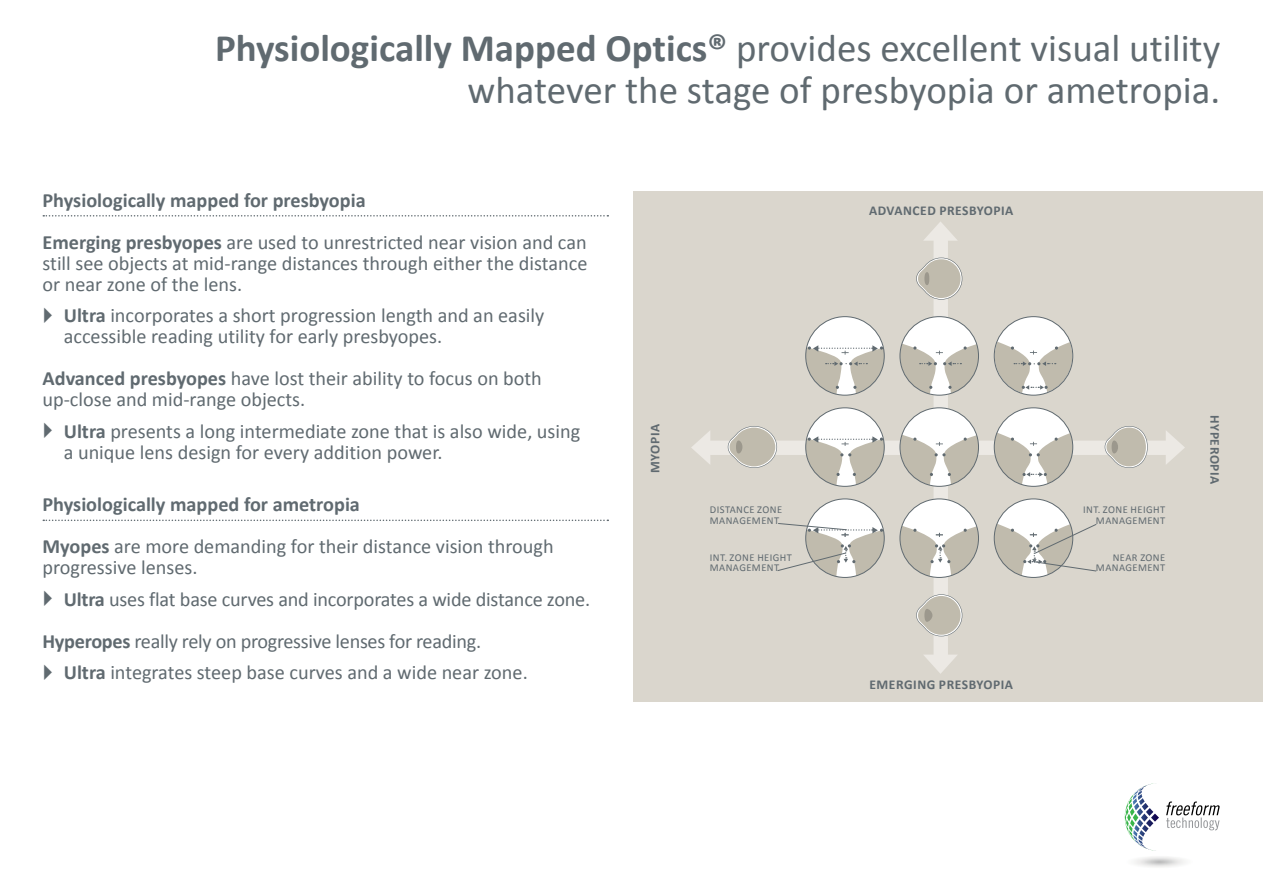
<style>
.page{position:relative;width:1263px;height:893px;background:#fff}
.page>*{position:absolute;margin:0;border:0;box-sizing:border-box;transform-origin:0 0}
.t1{font:39px/42px "Calibri";color:#606a70;text-align:right}
.t2{font:20.25px/21px "Calibri";color:#606a70}
.t3{font:700 20.25px/42px "Calibri";color:#606a70}
.t4{font:700 13.5px "Calibri";letter-spacing:.04em;color:#606a70}
.t5{font:10.5px/10.5px "Calibri";letter-spacing:.04em;color:#606a70}
.s1{font-weight:700}
.s2{font-weight:400}
</style>
<div class="page">
<svg style="left:1125px;top:783px;width:34px;height:68px"></svg>
<svg style="left:1166px;top:801px;width:53px;height:29px"></svg>
<div style="left:634px;top:191px;width:629px;height:511px;background:#dad6cd"></div>
<div style="left:933px;top:240px;width:15px;height:421px;background:#ece9e4"></div>
<svg style="left:924px;top:655px;width:33px;height:19px"></svg>
<svg style="left:924px;top:222px;width:33px;height:19px"></svg>
<div style="left:704px;top:441px;width:466px;height:14px;background:#ece9e4"></div>
<svg style="left:691px;top:431px;width:19px;height:33px"></svg>
<svg style="left:1166px;top:431px;width:19px;height:33px"></svg>
<div style="left:994px;top:499px;width:79px;height:78px;background:#fff;border-radius:50%"></div>
<div style="left:900px;top:499px;width:78px;height:78px;background:#fff;border-radius:50%"></div>
<div style="left:806px;top:499px;width:78px;height:78px;background:#fff;border-radius:50%"></div>
<div style="left:994px;top:408px;width:79px;height:78px;background:#fff;border-radius:50%"></div>
<div style="left:900px;top:408px;width:78px;height:78px;background:#fff;border-radius:50%"></div>
<div style="left:806px;top:408px;width:78px;height:78px;background:#fff;border-radius:50%"></div>
<div style="left:994px;top:317px;width:79px;height:78px;background:#fff;border-radius:50%"></div>
<div style="left:900px;top:317px;width:78px;height:78px;background:#fff;border-radius:50%"></div>
<div style="left:806px;top:317px;width:78px;height:78px;background:#fff;border-radius:50%"></div>
<svg style="left:994px;top:433px;width:79px;height:52px"></svg>
<svg style="left:900px;top:435px;width:78px;height:50px"></svg>
<svg style="left:806px;top:436px;width:78px;height:49px"></svg>
<svg style="left:901px;top:344px;width:77px;height:50px"></svg>
<svg style="left:995px;top:342px;width:77px;height:51px"></svg>
<svg style="left:807px;top:345px;width:76px;height:49px"></svg>
<svg style="left:916px;top:594px;width:46px;height:42px"></svg>
<svg style="left:1105px;top:426px;width:43px;height:42px"></svg>
<svg style="left:728px;top:426px;width:49px;height:42px"></svg>
<svg style="left:916px;top:258px;width:46px;height:42px"></svg>
<div style="left:994px;top:316px;width:79px;height:80px;border:1px solid #606a70;border-radius:50%"></div>
<div style="left:805px;top:316px;width:80px;height:80px;border:1px solid #606a70;border-radius:50%"></div>
<div style="left:899px;top:316px;width:80px;height:80px;border:1px solid #606a70;border-radius:50%"></div>
<svg style="left:43px;top:215px;width:565px;height:2px"></svg>
<svg style="left:43px;top:520px;width:565px;height:1px"></svg>
<svg style="left:777px;top:523px;width:107px;height:53px"></svg>
<svg style="left:900px;top:526px;width:78px;height:50px"></svg>
<svg style="left:994px;top:523px;width:103px;height:53px"></svg>
<h1 class="t1" style="left:215px;top:27px;width:1007px"><span class="s1">Physiologically Mapped Optics®</span> provides excellent visual utility whatever the stage of presbyopia or ametropia.</h1>
<p class="t3" style="left:43px;top:178px;width:546px">Physiologically mapped for presbyopia<br>Emerging presbyopes <span class="s2">are used to unrestricted near vision and can</span></p>
<p class="t2" style="left:43px;top:252px;width:546px">still see objects at mid-range distances through either the distance or near zone of the lens.</p>
<p class="t2" style="left:64px;top:305px;width:482px"><span class="s1">Ultra</span> incorporates a short progression length and an easily accessible reading utility for early presbyopes.</p>
<p class="t2" style="left:43px;top:368px;width:501px"><span class="s1">Advanced presbyopes</span> have lost their ability to focus on both up-close and mid-range objects.</p>
<p class="t2" style="left:64px;top:420px;width:518px"><span class="s1">Ultra</span> presents a long intermediate zone that is also wide, using a unique lens design for every addition power.</p>
<p class="t2" style="left:43px;top:483px;width:513px;line-height:42px"><span class="s1">Physiologically mapped for ametropia<br>Myopes</span> are more demanding for their distance vision through</p>
<p class="t2" style="left:64px;top:552px;width:528px;line-height:31.5px;text-indent:-21px">progressive lenses.<br><span class="s1">Ultra</span> uses flat base curves and incorporates a wide distance zone.</p>
<p class="t2" style="left:64px;top:625px;width:465px;line-height:31.5px;text-indent:-21px"><span class="s1">Hyperopes</span> really rely on progressive lenses for reading.<br><span class="s1">Ultra</span> integrates steep base curves and a wide near zone.</p>
<p class="t4" style="left:869px;top:202px;width:144px">Advanced Presbyopia</p>
<p class="t4" style="left:646px;top:473px;width:49px;rotate:-90deg">myopia</p>
<p class="t4" style="left:1223px;top:415px;width:69px;rotate:90deg">hyperopia</p>
<p class="t5" style="left:710px;top:505px;width:74px">distance zone manag em ent</p>
<p class="t5" style="left:1096px;top:505px;width:69px;text-indent:-13px">I nt. zone Height manag em ent</p>
<p class="t5" style="left:710px;top:552px;width:71px">I nt. zone Height manag em ent</p>
<p class="t5" style="left:1096px;top:552px;width:71px;text-align:right">near zone manag em ent</p>
<p class="t4" style="left:869px;top:676px;width:10px">eme</p>
<p class="t4" style="left:896px;top:676px;width:117px">rging Presbyopia</p>
</div>
